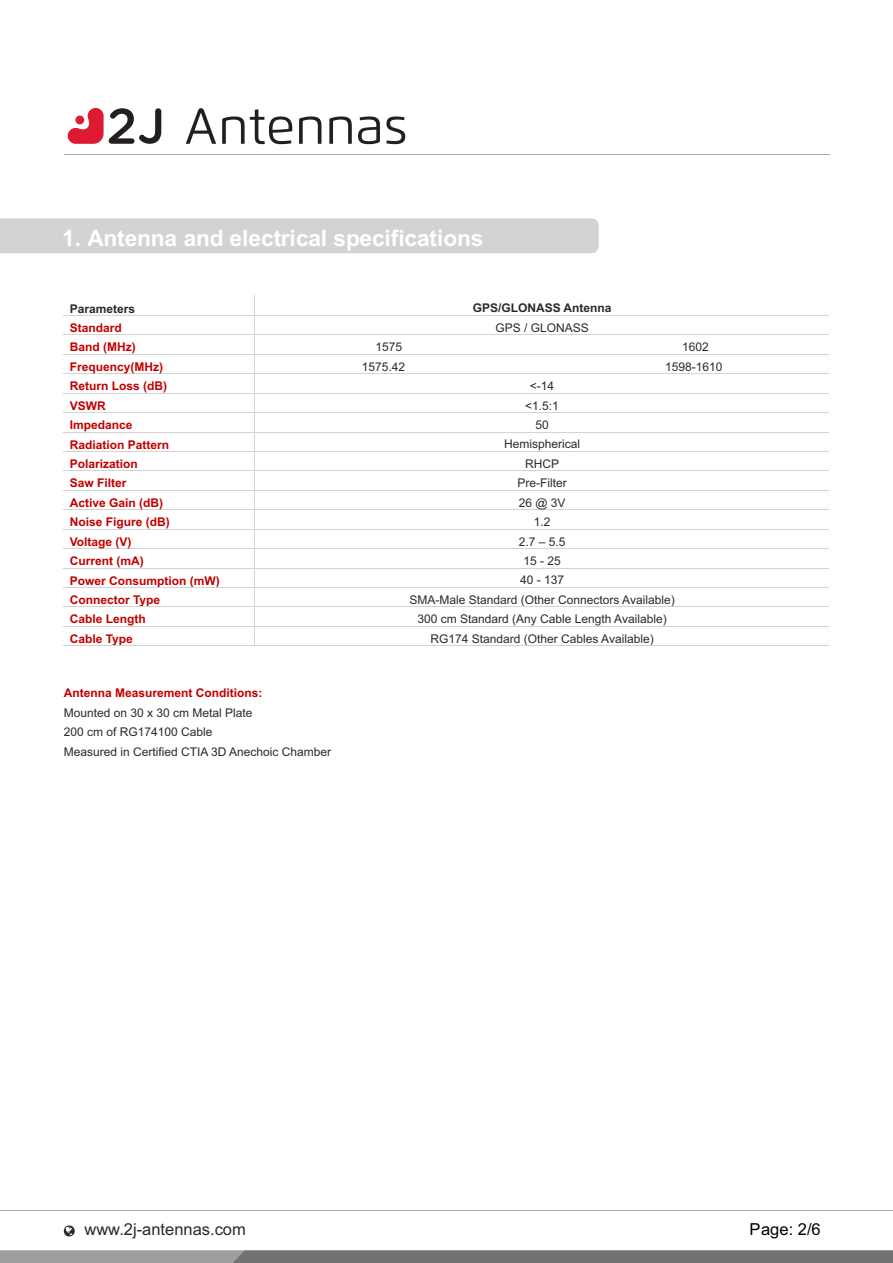
<style>
.page{position:relative;width:893px;height:1263px;background:#fff}
.page>*{position:absolute;margin:0;border:0;box-sizing:border-box;transform-origin:0 0}
.t1{font:700 22.65px "Arial";color:#fff}
.t2{font:16.5px "Arial";color:#2b2a29}
.t3{font:16.5px "Arial";color:#000}
.t4{font:12px/19.4px "Arial";color:#2b2a29}
.t5{font:700 12px/19.4px "Arial";color:#c00000}
.t6{font:700 12px "Arial";color:#2b2a29}
</style>
<div class="page">
<svg style="left:0;top:1250px;width:893px;height:13px;background:#7f807f"></svg>
<hr style="left:0;top:1210px;width:893px;height:1px;background:#a9a9a9">
<svg style="left:63px;top:1225px;width:12px;height:11px"></svg>
<div style="left:0;top:218px;width:599px;height:35px;background:#d2d3d3"></div>
<hr style="left:63px;top:315px;width:766px;height:1px;background:#d2d3d3">
<hr style="left:63px;top:335px;width:766px;height:1px;background:#d2d3d3">
<hr style="left:63px;top:354px;width:766px;height:1px;background:#d2d3d3">
<hr style="left:63px;top:373px;width:766px;height:1px;background:#d2d3d3">
<hr style="left:63px;top:393px;width:766px;height:1px;background:#d2d3d3">
<hr style="left:63px;top:412px;width:766px;height:1px;background:#d2d3d3">
<hr style="left:63px;top:432px;width:766px;height:1px;background:#d2d3d3">
<hr style="left:63px;top:451px;width:766px;height:1px;background:#d2d3d3">
<hr style="left:63px;top:471px;width:766px;height:1px;background:#d2d3d3">
<hr style="left:63px;top:490px;width:766px;height:1px;background:#d2d3d3">
<hr style="left:63px;top:509px;width:766px;height:1px;background:#d2d3d3">
<hr style="left:63px;top:529px;width:766px;height:1px;background:#d2d3d3">
<hr style="left:63px;top:548px;width:766px;height:1px;background:#d2d3d3">
<hr style="left:63px;top:568px;width:766px;height:1px;background:#d2d3d3">
<hr style="left:255px;top:296px;width:1px;height:350px;background:#d2d3d3">
<hr style="left:63px;top:587px;width:766px;height:1px;background:#d2d3d3">
<hr style="left:63px;top:607px;width:766px;height:1px;background:#d2d3d3">
<hr style="left:63px;top:626px;width:766px;height:1px;background:#d2d3d3">
<hr style="left:63px;top:645px;width:766px;height:1px;background:#d2d3d3">
<hr style="left:64px;top:154px;width:765px;height:1px;background:#a9a9a9">
<svg style="left:68px;top:108px;width:93px;height:36px"></svg>
<div style="left:75px;top:116px;width:9px;height:8px;background:#dd1a32;border-radius:50%"></div>
<svg style="left:186px;top:108px;width:219px;height:36px"></svg>
<h1 class="t1" style="left:62px;top:230px;width:423px">1. Antenna and electrical specifications</h1>
<p class="t6" style="left:70px;top:304px;width:67px">Parameters</p>
<p class="t5" style="left:70px;top:319px;width:152px">Standard<br>Band (MHz)<br>Frequency(MHz)<br>Return Loss (dB)<br>VSWR<br>Impedance<br>Radiation Pattern<br>Polarization<br>Saw Filter<br>Active Gain (dB)<br>Noise Figure (dB)<br>Voltage (V)<br>Current (mA)<br>Power Consumption (mW)<br>Connector Type<br>Cable Length<br>Cable Type</p>
<p class="t5" style="left:64px;top:685px;width:200px">Antenna Measurement Conditions:</p>
<p class="t4" style="left:64px;top:704px;width:269px">Mounted on 30 x 30 cm Metal Plate<br>200 cm of RG174100 Cable<br>Measured in Certified CTIA 3D Anechoic Chamber</p>
<p class="t6" style="left:473px;top:304px;width:140px">GPS/GLONASS Antenna</p>
<p class="t4" style="left:495px;top:319px;width:95px">GPS / GLONASS</p>
<p class="t4" style="left:375px;top:338px;width:28px">1575</p>
<p class="t4" style="left:682px;top:338px;width:28px">1602</p>
<p class="t4" style="left:362px;top:358px;width:45px">1575.42</p>
<p class="t4" style="left:665px;top:358px;width:59px">1598-1610</p>
<p class="t4" style="left:409px;top:377px;width:267px;text-align:center">&lt;-14<br>&lt;1.5:1<br>50<br>Hemispherical<br>RHCP<br>Pre-Filter<br>26 @ 3V<br>1.2<br>2.7 – 5.5<br>15 - 25<br>40 - 137<br>SMA-Male Standard (Other Connectors Available)<br>300 cm Standard (Any Cable Length Available)<br>RG174 Standard (Other Cables Available)</p>
<h2 class="t2" style="left:84px;top:1223px;width:163px">www.2j-antennas.com</h2>
<h2 class="t3" style="left:749px;top:1223px;width:73px">Page: 2/6</h2>
</div>
